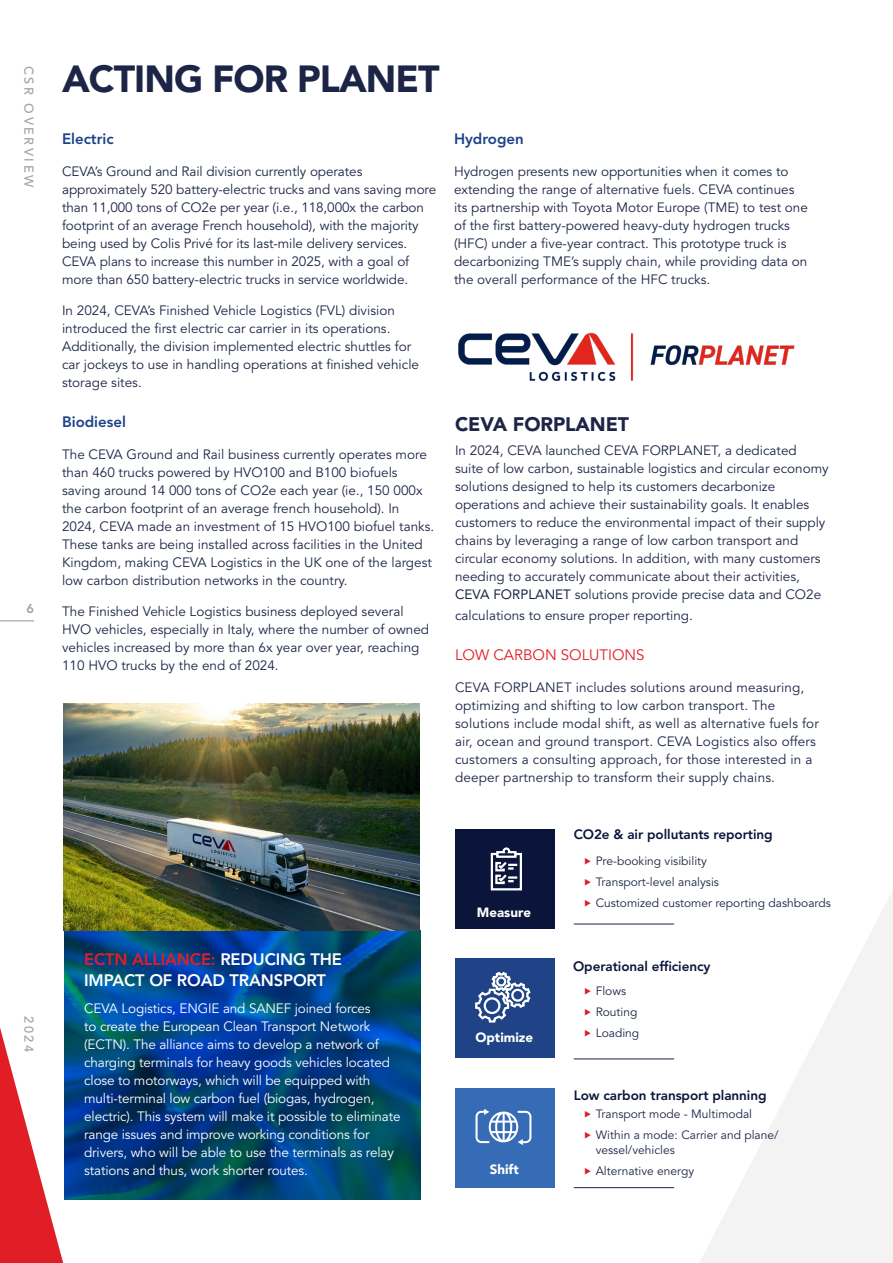
<style>
.page{position:relative;width:893px;height:1263px;background:#fff}
.page>*{position:absolute;margin:0;border:0;box-sizing:border-box;transform-origin:0 0}
.t1{font:900 37.5px "Avenir LT Std";letter-spacing:-.025em;color:#1c2546}
.t2{font:900 19.5px "Avenir LT Std";letter-spacing:-.005em;color:#1c2546}
.t3{font:800 16.5px/21px "Avenir LT Std";letter-spacing:-.01em;color:#fff}
.t4{font:800 15px "Avenir LT Std";color:#1d4289}
.t5{font:15px "Avenir LT Std";color:#e11e25}
.t6{font:13.5px/18px "Avenir LT Std";color:#1c2546}
.t7{font:13.5px/18px "Avenir LT Std";letter-spacing:-.01em;color:#fff}
.t8{font:800 13.5px "Avenir LT Std";letter-spacing:-.005em;color:#0b143a}
.t9{font:900 13.35px "Avenir LT Std";color:#fff}
.t10{font:500 12.75px "Avenir LT Std";letter-spacing:.2em;color:#a69f9d}
.t11{font:800 12.75px "Avenir LT Std";color:#a69f9d}
.t12{font:12px/21px "Avenir LT Std";color:#1c2546}
.s1{font-style:inherit}
.s2{color:#e11e25}
</style>
<div class="page">
<svg style="left:700px;top:891px;width:193px;height:372px;fill:#f4f3f3"></svg>
<img style="left:64px;top:704px;width:356px;height:495px">
<img style="left:64px;top:704px;width:355px;height:227px">
<div style="left:455px;top:1088px;width:100px;height:100px;background:#366cb5"></div>
<div style="left:455px;top:958px;width:100px;height:100px;background:#1f4386"></div>
<div style="left:455px;top:829px;width:100px;height:100px;background:#0b143a"></div>
<svg style="left:490px;top:847px;width:32px;height:44px"></svg>
<hr style="left:574px;top:924px;width:100px;height:1px;background:#1c2546">
<svg style="left:475px;top:971px;width:56px;height:52px"></svg>
<svg style="left:475px;top:1109px;width:56px;height:36px"></svg>
<hr style="left:574px;top:1187px;width:100px;height:1px;background:#1c2546">
<hr style="left:574px;top:1058px;width:100px;height:1px;background:#1c2546">
<img style="left:458px;top:332px;width:337px;height:50px">
<hr style="left:0;top:620px;width:34px;height:1px;background:#a69f9d">
<svg style="left:0;top:1028px;width:64px;height:235px"></svg>
<p class="t10" style="left:36px;top:66px;width:123px;rotate:90deg">CSR OVERVIEW</p>
<p class="t11" style="left:26px;top:601px;width:9px">6</p>
<p class="t10" style="left:36px;top:1016px;width:38px;rotate:90deg">2024</p>
<h1 class="t1" style="left:62px;top:56px;width:379px">ACTING FOR PLANET</h1>
<p class="t4" style="left:62px;top:130px;width:53px">Electric</p>
<p class="t6" style="left:62px;top:162px;width:376px">CEVA’s Ground and Rail division currently operates approximately 520 battery-electric trucks and vans saving more than 11,000 tons of CO2e per year (i.e., 118,000x the carbon footprint of an average French household), with the majority being used by Colis Privé for its last-mile delivery services.<br>CEVA plans to increase this number in 2025, with a goal of more than 650 battery-electric trucks in service worldwide.</p>
<p class="t6" style="left:62px;top:302px;width:359px">In 2024, CEVA’s Finished Vehicle Logistics (FVL) division introduced the first electric car carrier in its operations.<br>Additionally, the division implemented electric shuttles for car jockeys to use in handling operations at finished vehicle storage sites.</p>
<p class="t4" style="left:62px;top:413px;width:65px">Biodiesel</p>
<p class="t6" style="left:62px;top:445px;width:374px">The CEVA Ground and Rail business currently operates more than 460 trucks powered by HVO100 and B100 biofuels saving around 14 000 tons of CO2e each year (ie., 150 000x the carbon footprint of an average french household). In 2024, CEVA made an investment of 15 HVO100 biofuel tanks.<br>These tanks are being installed across facilities in the United Kingdom, making CEVA Logistics in the UK one of the largest low carbon distribution networks in the country.</p>
<p class="t6" style="left:62px;top:603px;width:369px">The Finished Vehicle Logistics business deployed several HVO vehicles, especially in Italy, where the number of owned vehicles increased by more than 6x year over year, reaching 110 HVO trucks by the end of 2024.</p>
<p class="t4" style="left:454px;top:130px;width:71px">Hydrogen</p>
<p class="t6" style="left:454px;top:162px;width:355px">Hydrogen presents new opportunities when it comes to extending the range of alternative fuels. CEVA continues its partnership with Toyota Motor Europe (TME) to test one of the first battery-powered heavy-duty hydrogen trucks (HFC) under a five-year contract. This prototype truck is decarbonizing TME’s supply chain, while providing data on the overall performance of the HFC trucks.</p>
<h2 class="t2" style="left:455px;top:412px;width:176px">CEVA FORPLANET</h2>
<p class="t6" style="left:455px;top:442px;width:375px">In 2024, CEVA launched CEVA FORPLANET, a dedicated<br>suite of low carbon, sustainable logistics and circular economy solutions designed to help its customers decarbonize operations and achieve their sustainability goals. It enables customers to reduce the environmental impact of their supply chains by leveraging a range of low carbon transport and circular economy solutions. In addition, with many customers needing to accurately communicate about their activities, <span class="s1">CEVA FORPLANET</span> solutions provide precise data and CO2e</p>
<p class="t6" style="left:455px;top:607px;width:239px">calculations to ensure proper reporting.</p>
<p class="t5" style="left:455px;top:646px;width:191px">LOW CARBON SOLUTIONS</p>
<p class="t6" style="left:455px;top:678px;width:365px">CEVA FORPLANET includes solutions around measuring, optimizing and shifting to low carbon transport. The solutions include modal shift, as well as alternative fuels for air, ocean and ground transport. CEVA Logistics also offers customers a consulting approach, for those interested in a deeper partnership to transform their supply chains.</p>
<p class="t3" style="left:84px;top:949px;width:259px"><span class="s2">ECTN ALLIANCE:</span> REDUCING THE<br>IMPACT OF ROAD TRANSPORT</p>
<p class="t7" style="left:84px;top:999px;width:318px">CEVA Logistics, ENGIE and SANEF joined forces<br>to create the European Clean Transport Network (ECTN). The alliance aims to develop a network of charging terminals for heavy goods vehicles located close to motorways, which will be equipped with multi-terminal low carbon fuel (biogas, hydrogen, electric). This system will make it possible to eliminate range issues and improve working conditions for drivers, who will be able to use the terminals as relay stations and thus, work shorter routes.</p>
<p class="t9" style="left:477px;top:904px;width:56px">Measure</p>
<p class="t9" style="left:475px;top:1029px;width:59px">Optimize</p>
<p class="t9" style="left:490px;top:1161px;width:31px">Shift</p>
<p class="t8" style="left:574px;top:827px;width:200px">CO2e &amp; air pollutants reporting</p>
<p class="t12" style="left:596px;top:851px;width:237px">Pre-booking visibility<br>Transport-level analysis<br>Customized customer reporting dashboards</p>
<p class="t8" style="left:573px;top:958px;width:139px">Operational efficiency</p>
<p class="t12" style="left:596px;top:981px;width:45px">Flows<br>Routing<br>Loading</p>
<p class="t8" style="left:574px;top:1088px;width:194px">Low carbon transport planning</p>
<p class="t12" style="left:596px;top:1104px;width:184px">Transport mode - Multimodal<br>Within a mode: Carrier and plane/</p>
<p class="t12" style="left:596px;top:1140px;width:100px">vessel/vehicles<br>Alternative energy</p>
</div>
